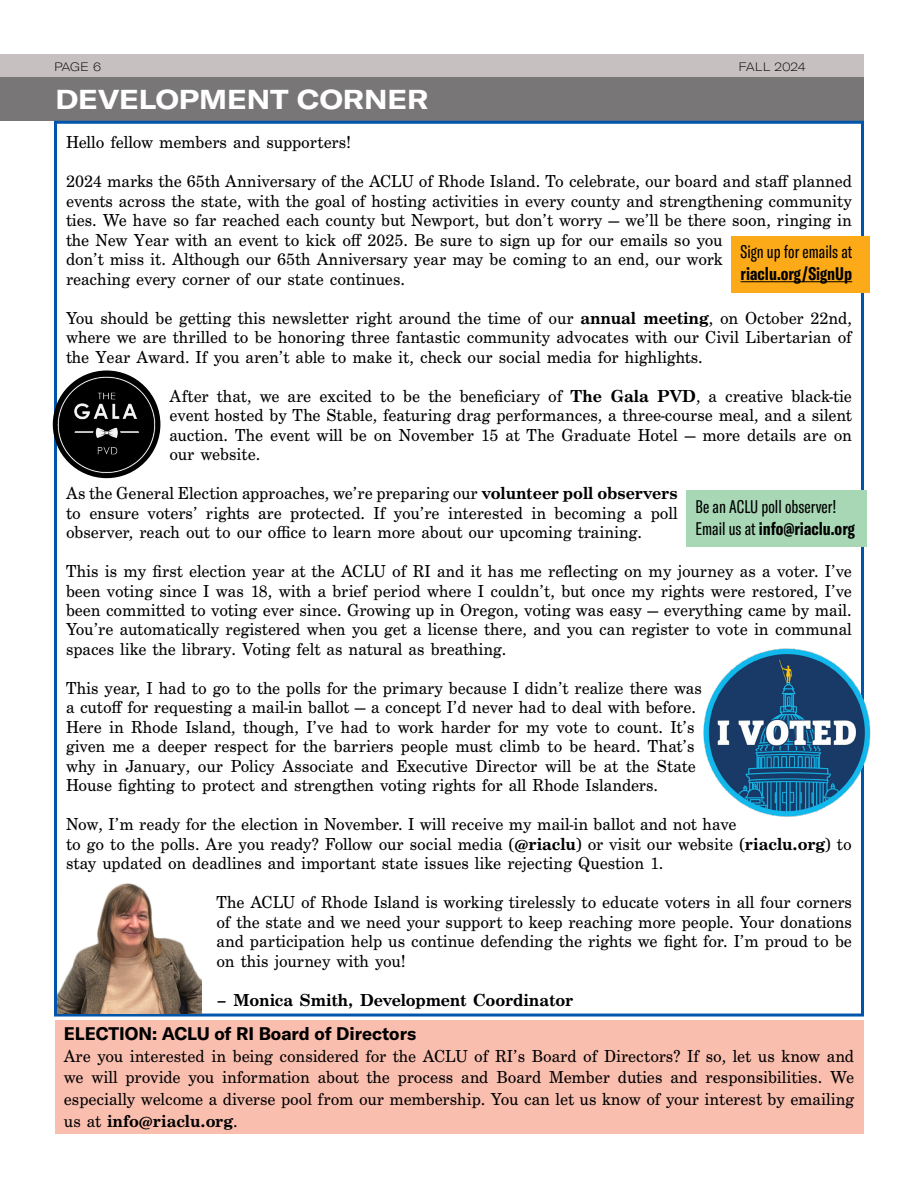
<style>
.page{position:relative;width:918px;height:1188px;background:#fff}
.page>*{position:absolute;margin:0;border:0;box-sizing:border-box;transform-origin:0 0}
.t1{font:700 expanded 27px "GT America";color:#fff}
.t2{font:18px/19.5px "Century Schoolbook FS";color:#000;text-align:justify}
.t3{font:extra-condensed 18px/21.6px "GT America";color:#000}
.t4{font:700 18px "Century Schoolbook FS";color:#000}
.t5{font:700 18px "GT America";color:#000}
.t6{font:700 extra-condensed 18px "GT America";color:#000}
.t7{font:100 expanded 12px "GT America";letter-spacing:-.015em;color:#000}
.s1{font-weight:700}
</style>
<div class="page">
<div style="left:0;top:54px;width:864px;height:23px;background:#c6c1c0"></div>
<div style="left:0;top:77px;width:864px;height:43px;background:#787677"></div>
<div style="left:732px;top:236px;width:138px;height:56px;background:#fcaa17"></div>
<hr style="left:741px;top:281px;width:111px;height:1px;background:#000">
<div style="left:687px;top:490px;width:180px;height:57px;background:#a7d7b5"></div>
<img style="left:57px;top:883px;width:145px;height:131px">
<img style="left:53px;top:370px;width:107px;height:108px">
<img style="left:703px;top:644px;width:168px;height:177px">
<div style="left:55px;top:1020px;width:808px;height:114px;background:#fabeaf"></div>
<p class="t7" style="left:54px;top:60px;width:49px">PAGE 6</p>
<p class="t7" style="left:739px;top:60px;width:69px">FALL 2024</p>
<h1 class="t1" style="left:56px;top:82px;width:375px">DEVELOPMENT CORNER</h1>
<p class="t2" style="left:66px;top:123px;width:788px;line-height:39px">Hello fellow members and supporters!<br>2024 marks the 65th Anniversary of the ACLU of Rhode Island. To celebrate, our board and staff planned</p>
<p class="t2" style="left:66px;top:191px;width:788px;text-align:left">events across the state, with the goal of hosting activities in every county and strengthening community ties. We have so far reached each county but Newport, but don’t worry — we’ll be there soon, ringing in the New Year with an event to kick off 2025. Be sure to sign up for our emails so you<br>don’t miss it. Although our 65th Anniversary year may be coming to an end, our work<br>reaching every corner of our state continues.</p>
<p class="t2" style="left:66px;top:308px;width:787px">You should be getting this newsletter right around the time of our <span class="s1">annual meeting</span>, on October 22nd, where we are thrilled to be honoring three fantastic community advocates with our Civil Libertarian of the Year Award. If you aren’t able to make it, check our social media for highlights.</p>
<p class="t2" style="left:169px;top:386px;width:684px">After that, we are excited to be the beneficiary of <span class="s1">The Gala PVD</span>, a creative black-tie event hosted by The Stable, featuring drag performances, a three-course meal, and a silent auction. The event will be on November 15 at The Graduate Hotel — more details are on our website.</p>
<p class="t2" style="left:66px;top:484px;width:613px">As the General Election approaches, we’re preparing our <span class="s1">volunteer poll observers </span>to ensure voters’ rights are protected. If you’re interested in becoming a poll observer, reach out to our office to learn more about our upcoming training.</p>
<p class="t2" style="left:66px;top:562px;width:787px">This is my first election year at the ACLU of RI and it has me reflecting on my journey as a voter. I’ve been voting since I was 18, with a brief period where I couldn’t, but once my rights were restored, I’ve been committed to voting ever since. Growing up in Oregon, voting was easy — everything came by mail.<br>You’re automatically registered when you get a license there, and you can register to vote in communal spaces like the library. Voting felt as natural as breathing.</p>
<p class="t2" style="left:66px;top:679px;width:638px;text-align:left">This year, I had to go to the polls for the primary because I didn’t realize there was a cutoff for requesting a mail-in ballot — a concept I’d never had to deal with before.<br>Here in Rhode Island, though, I’ve had to work harder for my vote to count. It’s given me a deeper respect for the barriers people must climb to be heard. That’s why in January, our Policy Associate and Executive Director will be at the State House fighting to protect and strengthen voting rights for all Rhode Islanders.</p>
<p class="t2" style="left:66px;top:815px;width:787px;text-align:left">Now, I’m ready for the election in November. I will receive my mail-in ballot and not have<br>to go to the polls. Are you ready? Follow our social media (<span class="s1">@riaclu</span>) or visit our website (<span class="s1">riaclu.org</span>) to stay updated on deadlines and important state issues like rejecting Question 1.</p>
<p class="t2" style="left:217px;top:893px;width:637px">The ACLU of Rhode Island is working tirelessly to educate voters in all four corners of the state and we need your support to keep reaching more people. Your donations and participation help us continue defending the rights we fight for. I’m proud to be on this journey with you!</p>
<p class="t4" style="left:217px;top:990px;width:358px">– Monica Smith, Development Coordinator</p>
<p class="t3" style="left:741px;top:241px;width:113px">Sign up for emails at</p>
<p class="t6" style="left:741px;top:263px;width:113px">riaclu.org/SignUp</p>
<p class="t3" style="left:696px;top:496px;width:161px">Be an ACLU poll observer!<br>Email us at <span class="s1">info@riaclu.org</span></p>
<p class="t5" style="left:64px;top:1023px;width:354px">ELECTION: ACLU of RI Board of Directors</p>
<p class="t2" style="left:64px;top:1045px;width:792px;line-height:21.6px">Are you interested in being considered for the ACLU of RI’s Board of Directors? If so, let us know and we will provide you information about the process and Board Member duties and responsibilities. We especially welcome a diverse pool from our membership. You can let us know of your interest by emailing us at <span class="s1">info@riaclu.org</span>.</p>
</div>
